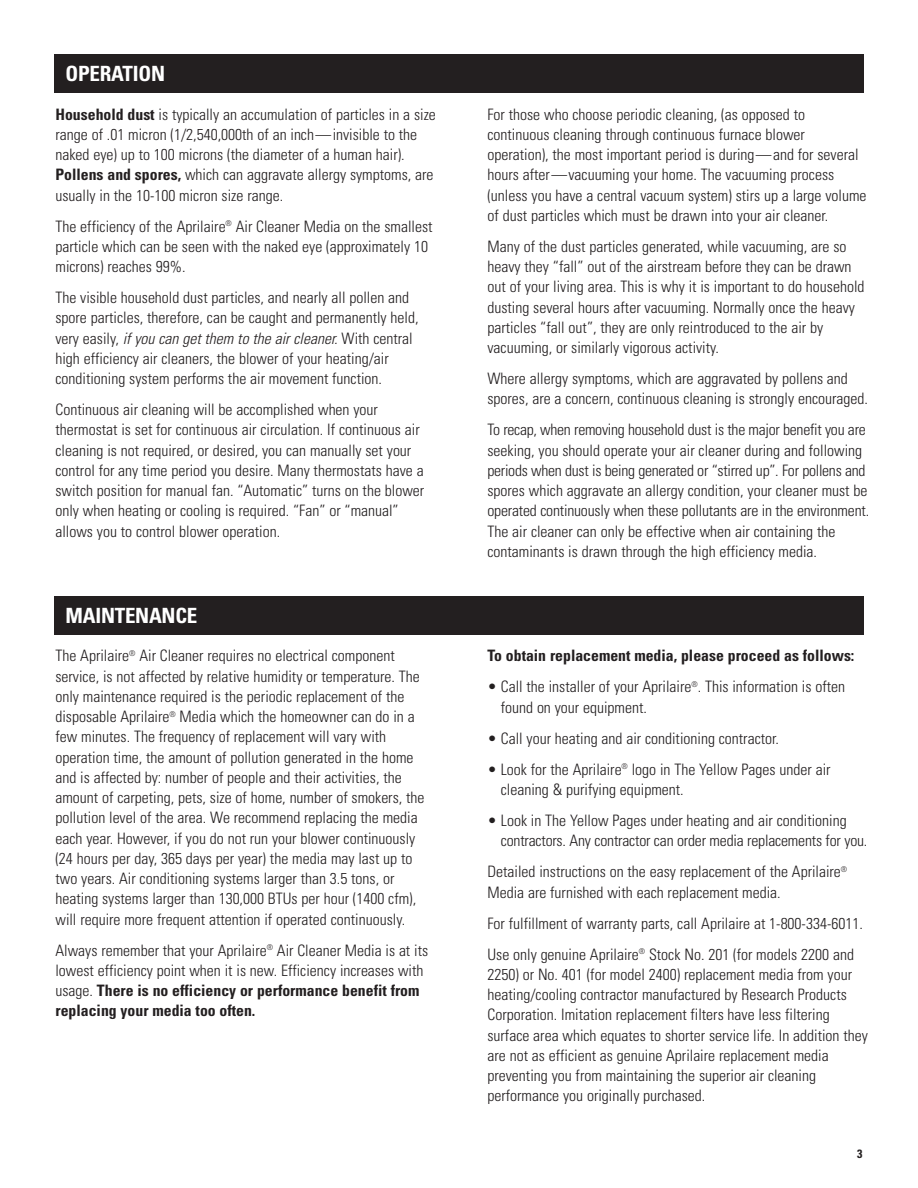
<style>
.page{position:relative;width:918px;height:1188px;background:#fff}
.page>*{position:absolute;margin:0;border:0;box-sizing:border-box;transform-origin:0 0}
.t1{font:700 condensed 21px "Univers";letter-spacing:-.01em;color:#fff}
.t2{font:300 condensed 15.75px/20.2px "Univers";color:#231f20}
.t3{font:700 condensed 15.75px "Univers";color:#231f20}
.t4{font:700 condensed 12px "Univers";color:#231f20}
.s1{font-weight:700}
.s2{font-style:italic}
</style>
<div class="page">
<div style="left:54px;top:596px;width:810px;height:39px;background:#231f20"></div>
<div style="left:54px;top:54px;width:810px;height:39px;background:#231f20"></div>
<h1 class="t1" style="left:66px;top:61px;width:101px">OPERATION</h1>
<p class="t2" style="left:56px;top:104px;width:382px"><span class="s1">Household dust</span> is typically an accumulation of particles in a size range of .01 micron (1/2,540,000th of an inch—invisible to the naked eye) up to 100 microns (the diameter of a human hair).<br><span class="s1">Pollens and spores,</span> which can aggravate allergy symptoms, are usually in the 10-100 micron size range.</p>
<p class="t2" style="left:56px;top:216px;width:379px">The efficiency of the Aprilaire<sup>®</sup> Air Cleaner Media on the smallest particle which can be seen with the naked eye (approximately 10 microns) reaches 99%.</p>
<p class="t2" style="left:55px;top:287px;width:365px">The visible household dust particles, and nearly all pollen and spore particles, therefore, can be caught and permanently held, v e ry e a s i l y, <span class="s2">ifyoucangetthem totheaircleaner.</span> W i t h c e n t r a l high efficiency air cleaners, the blower of your heating/air conditioning system performs the air movement function.</p>
<p class="t2" style="left:55px;top:399px;width:370px">Continuous air cleaning will be accomplished when your thermostat is set for continuous air circulation. If continuous air cleaning is not required, or desired, you can manually set your control for any time period you desire. Many thermostats have a switch position for manual fan. “Automatic” turns on the blower only when heating or cooling is required. “Fan” or “manual” allows you to control blower operation.</p>
<h1 class="t1" style="left:66px;top:603px;width:133px">MAINTENANCE</h1>
<p class="t2" style="left:55px;top:646px;width:371px">The Aprilaire<sup>®</sup> Air Cleaner requires no electrical component service, is not affected by relative humidity or temperature. The only maintenance required is the periodic replacement of the disposable Aprilaire<sup>®</sup> Media which the homeowner can do in a few minutes. The frequency of replacement will vary with operation time, the amount of pollution generated in the home and is affected by: number of people and their activities, the amount of carpeting, pets, size of home, number of smokers, the pollution level of the area. We recommend replacing the media each year. However, if you do not run your blower continuously (24 hours per day, 365 days per year) the media may last up to two years. Air conditioning systems larger than 3.5 tons, or heating systems larger than 130,000 BTUs per hour (1400 cfm), will require more frequent attention if operated continuously.</p>
<p class="t2" style="left:55px;top:940px;width:374px">Always remember that your Aprilaire<sup>®</sup> Air Cleaner Media is at its lowest efficiency point when it is new. Efficiency increases with usage. <span class="s1">There is no efficiency or performance benefit from replacing your media too often.</span></p>
<p class="t2" style="left:488px;top:104px;width:381px">For those who choose periodic cleaning, (as opposed to continuous cleaning through continuous furnace blower operation), the most important period is during—and for several hours after—vacuuming your home. The vacuuming process (unless you have a central vacuum system) stirs up a large volume of dust particles which must be drawn into your air cleaner.</p>
<p class="t2" style="left:488px;top:236px;width:379px">Many of the dust particles generated, while vacuuming, are so heavy they “fall” out of the airstream before they can be drawn out of your living area. This is why it is important to do household dusting several hours after vacuuming. Normally once the heavy particles “fall out”, they are only reintroduced to the air by vacuuming, or similarly vigorous activity.</p>
<p class="t2" style="left:488px;top:368px;width:382px">Where allergy symptoms, which are aggravated by pollens and spores, are a concern, continuous cleaning is strongly encouraged.</p>
<p class="t2" style="left:488px;top:420px;width:383px">To recap, when removing household dust is the major benefit you are seeking, you should operate your air cleaner during and following periods when dust is being generated or “stirred up”. For pollens and spores which aggravate an allergy condition, your cleaner must be operated continuously when these pollutants are in the environment.<br>The air cleaner can only be effective when air containing the contaminants is drawn through the high efficiency media.</p>
<p class="t3" style="left:488px;top:646px;width:368px">To obtain replacement media, please proceed as follows:</p>
<p class="t2" style="left:501px;top:677px;width:346px;text-indent:-13px">• Call the installer of your Aprilaire<sup>®</sup>. This information is often found on your equipment.</p>
<p class="t2" style="left:488px;top:728px;width:293px">• Call your heating and air conditioning contractor.</p>
<p class="t2" style="left:501px;top:759px;width:331px;text-indent:-13px">• Look for the Aprilaire<sup>®</sup> logo in The Yellow Pages under air cleaning &amp; purifying equipment.</p>
<p class="t2" style="left:501px;top:810px;width:368px;text-indent:-13px">• Look in The Yellow Pages under heating and air conditioning contractors. Any contractor can order media replacements for you.</p>
<p class="t2" style="left:488px;top:861px;width:361px">Detailed instructions on the easy replacement of the Aprilaire<sup>®<br></sup>Media are furnished with each replacement media.</p>
<p class="t2" style="left:488px;top:907px;width:377px;line-height:31px">For fulfillment of warranty parts, call Aprilaire at 1-800-334-6011.<br>Use only genuine Aprilaire<sup>®</sup> Stock No. 201 (for models 2200 and</p>
<p class="t2" style="left:487px;top:964px;width:382px">2250) or No. 401 (for model 2400) replacement media from your heating/cooling contractor manufactured by Research Products Corporation. Imitation replacement filters have less filtering surface area which equates to shorter service life. In addition they are not as efficient as genuine Aprilaire replacement media preventing you from maintaining the superior air cleaning performance you originally purchased.</p>
<p class="t4" style="left:857px;top:1146px;width:7px">3</p>
</div>
